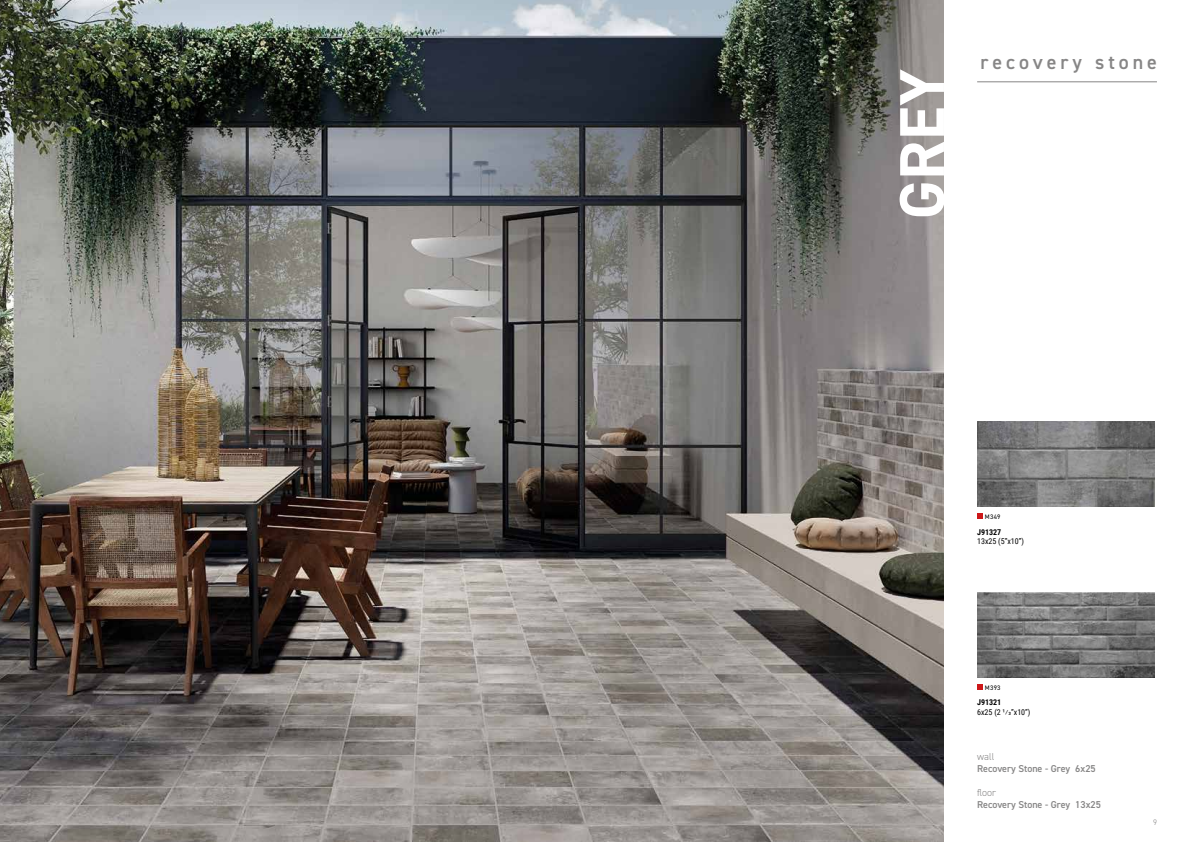
<style>
.page{position:relative;width:1191px;height:842px;background:#fff}
.page>*{position:absolute;margin:0;border:0;box-sizing:border-box;transform-origin:0 0}
.t1{font:600 20px "DIN2014";letter-spacing:.2em;color:#878686}
.t2{font:600 10px "DIN2014";color:#878686}
.t3{font:300 10px "DIN2014";color:#878686}
.t4{font:8px "Roboto Condensed";color:#000}
.t5{font:700 8px "Roboto Condensed";color:#000}
.t6{font:300 8px "DIN2014";color:#878686}
.t7{font:6.6px "DIN2014";letter-spacing:.05em;color:#000}
</style>
<div class="page">
<hr style="left:977px;top:81px;width:180px;height:1px;background:#878686">
<img style="left:0;top:0;width:943px;height:842px">
<svg style="left:977px;top:685px;width:5px;height:5px"></svg>
<img style="left:977px;top:592px;width:177px;height:86px">
<svg style="left:977px;top:514px;width:5px;height:5px"></svg>
<img style="left:977px;top:421px;width:177px;height:86px">
<svg style="left:899px;top:69px;width:45px;height:147px"></svg>
<h1 class="t1" style="left:980px;top:49px;width:178px">recovery stone</h1>
<p class="t7" style="left:984px;top:513px;width:17px">M349</p>
<p class="t5" style="left:977px;top:526px;width:26px">J91327</p>
<p class="t4" style="left:977px;top:536px;width:48px">13x25 (5”x10”)</p>
<p class="t7" style="left:984px;top:683px;width:17px">M393</p>
<p class="t5" style="left:977px;top:697px;width:26px">J91321</p>
<p class="t4" style="left:977px;top:706px;width:55px">6x25 (2 1/3”x10”)</p>
<p class="t3" style="left:977px;top:750px;width:19px">wall</p>
<p class="t2" style="left:977px;top:762px;width:120px">Recovery Stone - Grey 6x25</p>
<p class="t3" style="left:977px;top:786px;width:20px">floor</p>
<p class="t2" style="left:977px;top:798px;width:125px">Recovery Stone - Grey 13x25</p>
<p class="t6" style="left:1153px;top:817px;width:5px">9</p>
</div>
